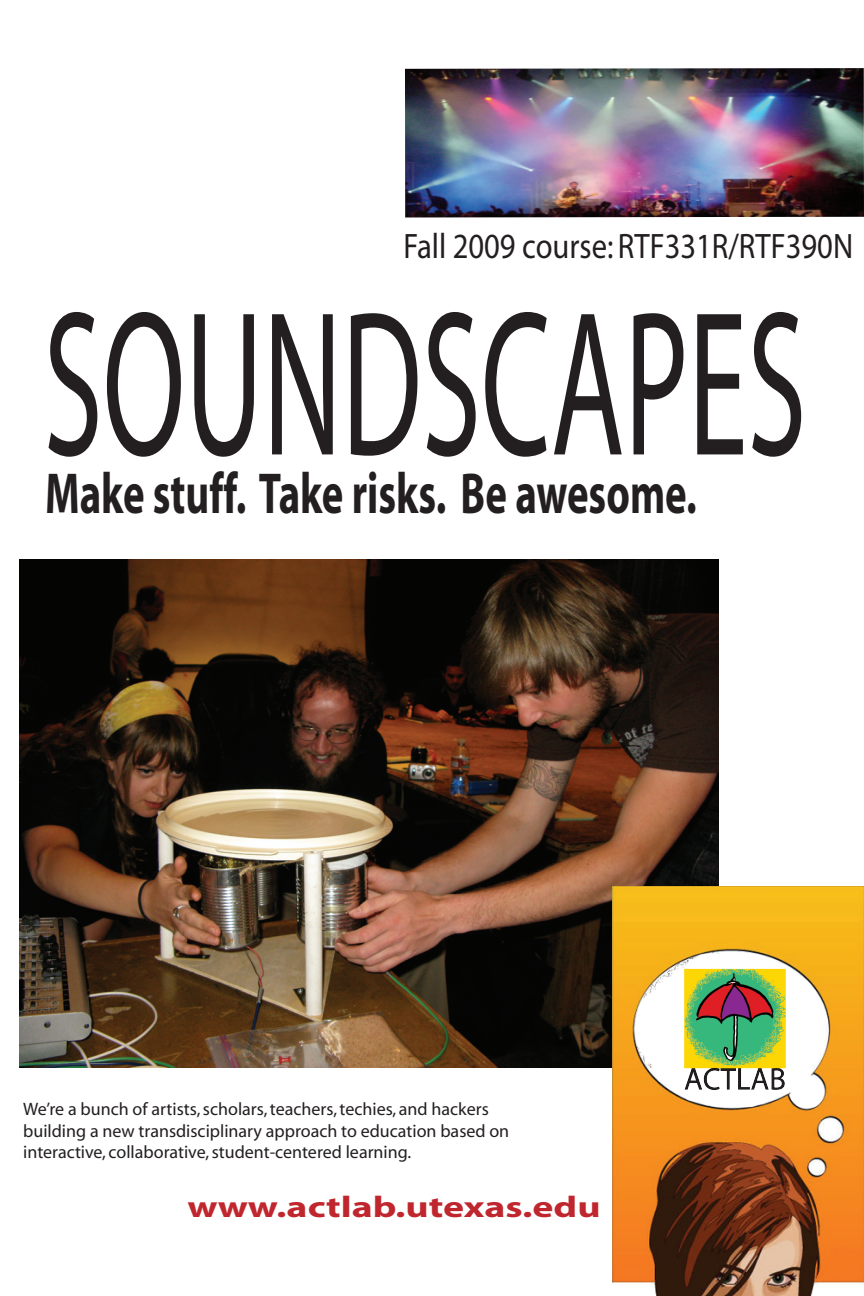
<style>
.page{position:relative;width:864px;height:1296px;background:#fff}
.page>*{position:absolute;margin:0;border:0;box-sizing:border-box;transform-origin:0 0}
.t1{font:207.9px "Myriad";color:#231f20;scale:.58 1}
.t2{font:700 58.2px "Myriad";color:#231f20;scale:.7 1}
.t3{font:35.4px "Myriad";color:#231f20;scale:.86 1}
.t4{font:700 30px "Myriad";color:#c0262d;scale:1.33 1}
.t5{font:18px/21.6px "Myriad";color:#231f20}
</style>
<div class="page">
<img style="left:405px;top:68px;width:459px;height:150px">
<img style="left:20px;top:560px;width:698px;height:508px">
<img style="left:612px;top:886px;width:252px;height:410px">
<img style="left:680px;top:966px;width:110px;height:128px">
<h3 class="t3" style="left:404px;top:229px;width:524px">Fall 2009 course: RTF331R/RTF390N</h3>
<h1 class="t1" style="left:43px;top:282px;width:1317px">SOUNDSCAPES</h1>
<h2 class="t2" style="left:45px;top:464px;width:933px">Make stuff. Take risks. Be awesome.</h2>
<p class="t5" style="left:23px;top:1099px;width:488px">We’re a bunch of artists, scholars, teachers, techies, and hackers building a new transdisciplinary approach to education based on interactive, collaborative, student-centered learning.</p>
<h3 class="t4" style="left:188px;top:1191px;width:312px">www.actlab.utexas.edu</h3>
</div>
